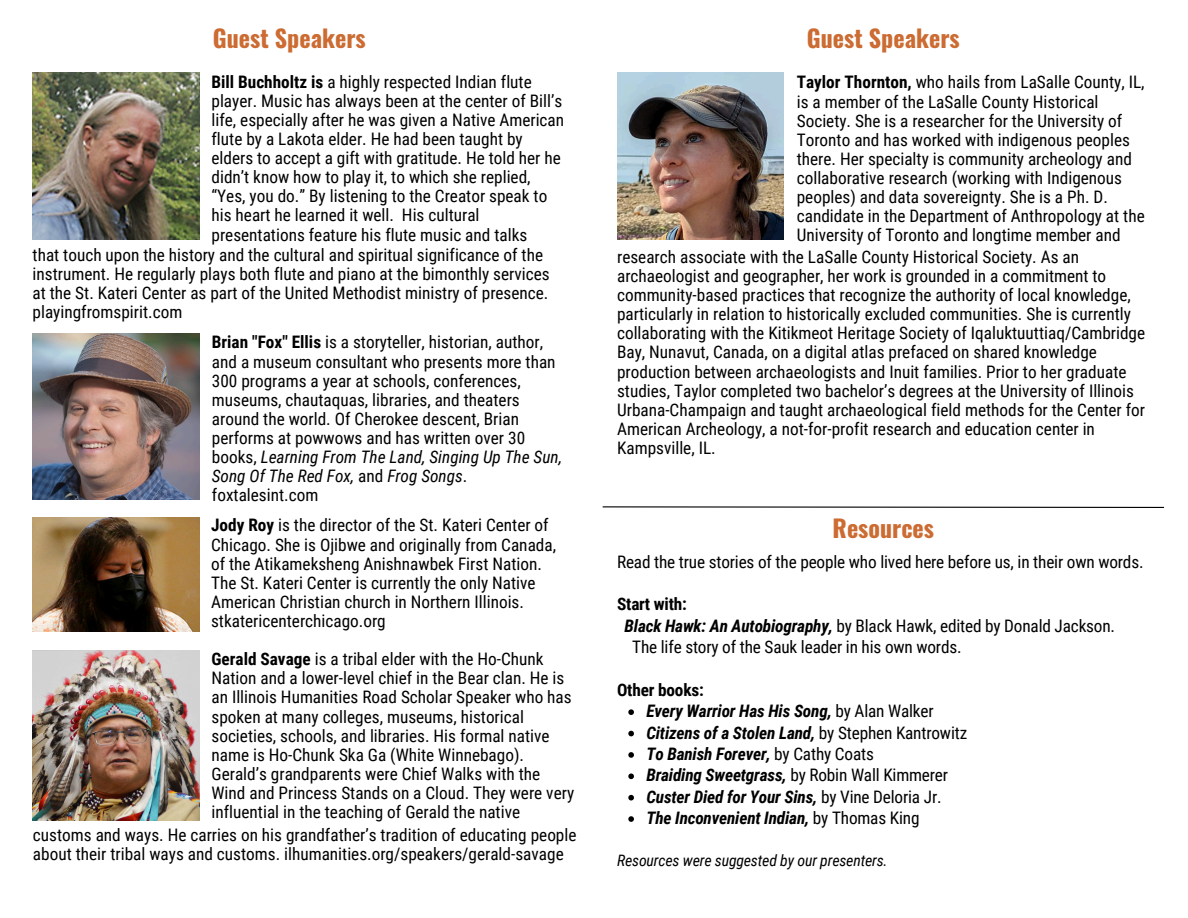
<style>
.page{position:relative;width:1188px;height:918px;background:#fff}
.page>*{position:absolute;margin:0;border:0;box-sizing:border-box;transform-origin:0 0}
.t1{font:700 24px "Oswald";color:#cc6b32}
.t2{font:17.25px/19.2px "Roboto Condensed";color:#000}
.t3{font:italic 700 17.25px "Roboto Condensed";letter-spacing:-.01em;color:#000}
.t4{font:700 17.25px "Roboto Condensed";letter-spacing:-.01em;color:#000}
.t5{font:italic 15.75px "Roboto Condensed";letter-spacing:-.01em;color:#000}
.s1{font-weight:700}
.s2{font-style:italic}
.s3{font-weight:700;font-style:italic}
.s4{font-weight:400;font-style:normal}
</style>
<div class="page">
<svg style="left:602px;top:506px;width:562px;height:2px"></svg>
<img style="left:33px;top:73px;width:166px;height:166px">
<img style="left:33px;top:333px;width:166px;height:167px">
<img style="left:617px;top:73px;width:167px;height:166px">
<img style="left:33px;top:517px;width:166px;height:115px">
<img style="left:33px;top:650px;width:166px;height:170px">
<svg style="left:628px;top:709px;width:6px;height:6px"></svg>
<svg style="left:628px;top:731px;width:6px;height:5px"></svg>
<svg style="left:628px;top:752px;width:6px;height:6px"></svg>
<svg style="left:628px;top:774px;width:6px;height:5px"></svg>
<svg style="left:628px;top:795px;width:6px;height:6px"></svg>
<svg style="left:628px;top:816px;width:6px;height:6px"></svg>
<p class="t1" style="left:213px;top:20px;width:154px">Guest Speakers</p>
<p class="t2" style="left:212px;top:72px;width:354px"><span class="s1">Bill Buchholtz is</span> a highly respected Indian flute player. Music has always been at the center of Bill’s life, especially after he was given a Native American flute by a Lakota elder. He had been taught by elders to accept a gift with gratitude. He told her he didn’t know how to play it, to which she replied, “Yes, you do.” By listening to the Creator speak to his heart he learned it well. His cultural presentations feature his flute music and talks</p>
<p class="t2" style="left:33px;top:245px;width:519px">that touch upon the history and the cultural and spiritual significance of the instrument. He regularly plays both flute and piano at the bimonthly services at the St. Kateri Center as part of the United Methodist ministry of presence. playingfromspirit.com</p>
<p class="t2" style="left:212px;top:333px;width:352px"><span class="s1">Brian "Fox" Ellis</span> is a storyteller, historian, author, and a museum consultant who presents more than 300 programs a year at schools, conferences, museums, chautaquas, libraries, and theaters around the world. Of Cherokee descent, Brian performs at powwows and has written over 30 books, <span class="s2">Learning From The Land, Singing Up The Sun, Song Of The Red Fox,</span> and <span class="s2">Frog Songs</span>. foxtalesint.com</p>
<p class="t2" style="left:211px;top:516px;width:347px"><span class="s1">Jody Roy</span> is the director of the St. Kateri Center of Chicago. She is Ojibwe and originally from Canada, of the Atikameksheng Anishnawbek First Nation.<br>The St. Kateri Center is currently the only Native American Christian church in Northern Illinois. stkatericenterchicago.org</p>
<p class="t2" style="left:212px;top:650px;width:364px"><span class="s1">Gerald Savage</span> is a tribal elder with the Ho-Chunk Nation and a lower-level chief in the Bear clan. He is an Illinois Humanities Road Scholar Speaker who has spoken at many colleges, museums, historical societies, schools, and libraries. His formal native name is Ho-Chunk Ska Ga (White Winnebago).<br>Gerald’s grandparents were Chief Walks with the Wind and Princess Stands on a Cloud. They were very influential in the teaching of Gerald the native</p>
<p class="t2" style="left:33px;top:826px;width:545px">customs and ways. He carries on his grandfather’s tradition of educating people about their tribal ways and customs. ilhumanities.org/speakers/gerald-savage</p>
<p class="t1" style="left:807px;top:20px;width:154px">Guest Speakers</p>
<p class="t2" style="left:797px;top:73px;width:350px"><span class="s1">Taylor Thornton,</span> who hails from LaSalle County, IL, is a member of the LaSalle County Historical Society. She is a researcher for the University of Toronto and has worked with indigenous peoples there. Her specialty is community archeology and collaborative research (working with Indigenous peoples) and data sovereignty. She is a Ph. D. candidate in the Department of Anthropology at the University of Toronto and longtime member and</p>
<p class="t2" style="left:617px;top:247px;width:530px">research associate with the LaSalle County Historical Society. As an archaeologist and geographer, her work is grounded in a commitment to community-based practices that recognize the authority of local knowledge, particularly in relation to historically excluded communities. She is currently collaborating with the Kitikmeot Heritage Society of Iqaluktuuttiaq/Cambridge Bay, Nunavut, Canada, on a digital atlas prefaced on shared knowledge production between archaeologists and Inuit families. Prior to her graduate studies, Taylor completed two bachelor’s degrees at the University of Illinois Urbana-Champaign and taught archaeological field methods for the Center for American Archeology, a not-for-profit research and education center in Kampsville, IL.</p>
<h2 class="t1" style="left:833px;top:510px;width:103px">Resources</h2>
<p class="t2" style="left:617px;top:552px;width:528px">Read the true stories of the people who lived here before us, in their own words.</p>
<p class="t4" style="left:617px;top:594px;width:71px">Start with:</p>
<p class="t2" style="left:625px;top:616px;width:492px"><span class="s3">Black Hawk: An Autobiography,</span> by Black Hawk, edited by Donald Jackson.</p>
<p class="t2" style="left:632px;top:638px;width:331px">The life story of the Sauk leader in his own words.</p>
<p class="t4" style="left:617px;top:680px;width:88px">Other books:</p>
<p class="t3" style="left:646px;top:701px;width:289px">Every Warrior Has His Song, <span class="s4">by Alan Walker</span></p>
<p class="t3" style="left:646px;top:723px;width:322px">Citizens of a Stolen Land, <span class="s4">by Stephen Kantrowitz</span></p>
<h1 class="t3" style="left:646px;top:744px;width:229px">To Banish Forever, <span class="s4">by Cathy Coats</span></h1>
<p class="t3" style="left:646px;top:765px;width:303px">Braiding Sweetgrass, <span class="s4">by Robin Wall Kimmerer</span></p>
<p class="t3" style="left:646px;top:787px;width:297px">Custer Died for Your Sins, <span class="s4">by Vine Deloria Jr.</span></p>
<p class="t3" style="left:646px;top:808px;width:275px">The Inconvenient Indian, <span class="s4">by Thomas King</span></p>
<p class="t5" style="left:617px;top:851px;width:272px">Resources were suggested by our presenters.</p>
</div>
